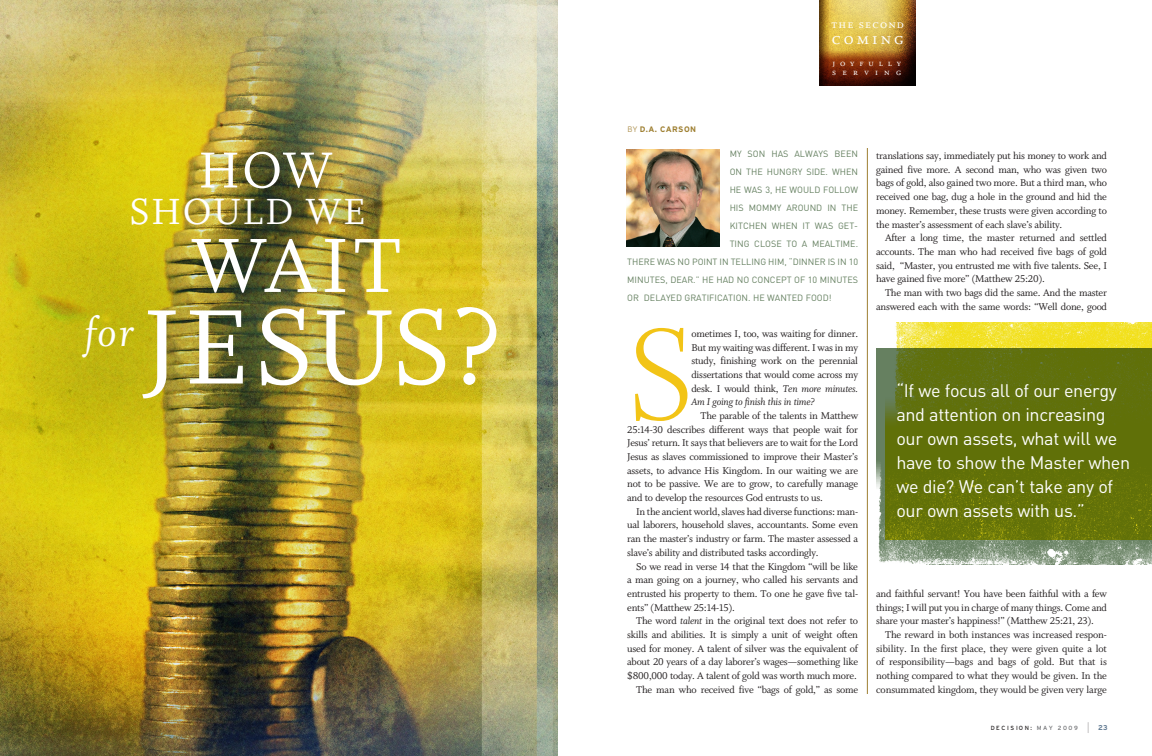
<style>
.page{position:relative;width:1152px;height:756px;background:#fff}
.page>*{position:absolute;margin:0;border:0;box-sizing:border-box;transform-origin:0 0}
.Body_Copy{font:300 138.5px "Whitman Display";color:#f2c417}
.t1{font:118.6px "Whitman Small Caps LF";letter-spacing:.03em;color:#fff}
.t2{font:86px "Whitman Small Caps LF";color:#fff}
.t3{font:56.6px "Whitman Small Caps LF";color:#fff}
.t4{font:45px "Whitman Italic Os F";color:#fff}
.t5{font:40.7px "Whitman Small Caps LF";letter-spacing:.05em;color:#fff}
.Body_Copy-2{font:18px/24px "DINOT";letter-spacing:-.02em;color:#fff}
.t6{font:18px "Whitman Small Caps LF";color:#fff}
.t7{font:12.9px "Whitman Small Caps LF";color:#fff}
.Body_Copy-3{font:11px/13.7px "Whitman Roman LF";letter-spacing:-.02em;color:#231f20;text-align:justify}
.t8{font:9.7px "Whitman Small Caps LF";letter-spacing:.575em;color:#fff}
.Body_Copy-4{font:9px "DIN";color:#658060}
.t9{font:700 8px "Interstate";letter-spacing:.05em;color:#9e7f31}
.t10{font:6px "Interstate";letter-spacing:.25em;color:#231f20}
.s1{font-weight:300;color:#af9353}
.s2{font-family:"Whitman Italic LF"}
.s3{color:#6c6d70}
.s4{font-weight:100;font-size:11px}
.s5{font-weight:700;font-size:7px;color:#637c93}
</style>
<div class="page">
<img style="left:0;top:0;width:558px;height:756px">
<hr style="left:867px;top:148px;width:1px;height:546px;background:#9e7f31">
<img style="left:626px;top:150px;width:94px;height:97px">
<img style="left:895px;top:323px;width:257px;height:25px">
<img style="left:877px;top:348px;width:275px;height:217px">
<div style="left:819px;top:0;width:98px;height:87px;background:#231f20;opacity:.75"></div>
<svg style="left:820px;top:50px;width:96px;height:36px;background:#63280b"></svg>
<p class="t3" style="left:199px;top:140px;width:135px">how</p>
<p class="t5" style="left:130px;top:190px;width:237px">should we</p>
<p class="t2" style="left:192px;top:220px;width:211px">wait</p>
<p class="t1" style="left:142px;top:284px;width:360px">jesus?</p>
<p class="t4" style="left:85px;top:308px;width:51px">for</p>
<p class="t9" style="left:627px;top:125px;width:70px"><span class="s1">by</span> D.A. CARSON</p>
<p class="t7" style="left:832px;top:17px;width:74px">the second</p>
<p class="t6" style="left:832px;top:29px;width:74px">coming</p>
<p class="t8" style="left:833px;top:58px;width:70px">joyfully</p>
<p class="t8" style="left:832px;top:67px;width:71px">serving</p>
<p class="Body_Copy-4" style="left:730px;top:148px;width:130px">MY SON HAS ALWAYS BEEN</p>
<p class="Body_Copy-4" style="left:730px;top:166px;width:130px">ON THE HUNGRY SIDE. WHEN</p>
<p class="Body_Copy-4" style="left:730px;top:184px;width:130px">HE WAS 3, HE WOULD FOLLOW</p>
<p class="Body_Copy-4" style="left:730px;top:202px;width:130px">HIS MOMMY AROUND IN THE</p>
<p class="Body_Copy-4" style="left:730px;top:220px;width:130px">KITCHEN WHEN IT WAS GET-</p>
<p class="Body_Copy-4" style="left:730px;top:238px;width:130px">TING CLOSE TO A M EALTIM E.</p>
<p class="Body_Copy-4" style="left:627px;top:256px;width:232px">THERE WAS NO POINT IN TELLING HIM, “DINNER IS IN 10</p>
<p class="Body_Copy-4" style="left:627px;top:274px;width:232px">M INUTES, DEAR.” H E HAD NO CONCEPT OF 10 M INUTES</p>
<p class="Body_Copy-4" style="left:627px;top:292px;width:206px">OR DELAYED GRATIFICATION. H E WANTED FOOD!</p>
<p class="Body_Copy" style="left:627px;top:299px;width:69px">S</p>
<p class="Body_Copy-3" style="left:691px;top:327px;width:168px">ometimes I, too, was waiting for dinner.<br>But my waiting was different. I was in my study, finishing work on the perennial dissertations that would come across my desk. I would think, <span class="s2">Ten more minutes.<br>Am I going to finish this in time?</span></p>
<p class="Body_Copy-3" style="left:627px;top:410px;width:232px;text-indent:73px">The parable of the talents in Matthew 25:14-30 describes different ways that people wait for Jesus’ return. It says that believers are to wait for the Lord Jesus as slaves commissioned to improve their Master’s assets, to advance His Kingdom. In our waiting we are not to be passive. We are to grow, to carefully manage and to develop the resources God entrusts to us.</p>
<p class="Body_Copy-3" style="left:627px;top:505px;width:232px;text-indent:9px">In the ancient world, slaves had diverse functions: man&shy;ual laborers, household slaves, accountants. Some even ran the master’s industry or farm. The master assessed a slave’s ability and distributed tasks accordingly.</p>
<p class="Body_Copy-3" style="left:627px;top:560px;width:232px;text-indent:9px">So we read in verse 14 that the Kingdom “will be like a man going on a journey, who called his servants and entrusted his property to them. To one he gave five tal&shy;ents” (Matthew 25:14-15).</p>
<p class="Body_Copy-3" style="left:627px;top:615px;width:233px;text-indent:9px">The word <span class="s2">talent</span> in the original text does not refer to skills and abilities. It is simply a unit of weight often used for money. A talent of silver was the equivalent of about 20 years of a day laborer’s wages—something like $800,000 today. A talent of gold was worth much more.</p>
<p class="Body_Copy-3" style="left:636px;top:683px;width:223px">The man who received five “bags of gold,” as some</p>
<p class="Body_Copy-3" style="left:876px;top:150px;width:232px">translations say, immediately put his money to work and gained five more. A second man, who was given two bags of gold, also gained two more. But a third man, who received one bag, dug a hole in the ground and hid the money. Remember, these trusts were given according to the master’s assessment of each slave’s ability.</p>
<p class="Body_Copy-3" style="left:876px;top:232px;width:232px;text-indent:9px">After a long time, the master returned and settled accounts. The man who had received five bags of gold said, “Master, you entrusted me with five talents. See, I have gained five more” (Matthew 25:20).</p>
<p class="Body_Copy-3" style="left:876px;top:286px;width:232px;text-align:right">The man with two bags did the same. And the master answered each with the same words: “Well done, good</p>
<p class="Body_Copy-2" style="left:896px;top:378px;width:235px">“If we focus all of our energy and attention on increasing our own assets, what will we have to show the Master when we die? We can’t take any of our own assets with us.”</p>
<p class="Body_Copy-3" style="left:876px;top:587px;width:232px">and faithful servant! You have been faithful with a few things; I will put you in charge of many things. Come and share your master’s happiness!” (Matthew 25:21, 23).</p>
<p class="Body_Copy-3" style="left:876px;top:628px;width:232px;text-indent:9px">The reward in both instances was increased respon&shy;sibility. In the first place, they were given quite a lot of responsibility—bags and bags of gold. But that is nothing compared to what they would be given. In the consummated kingdom, they would be given very large</p>
<p class="t10" style="left:991px;top:724px;width:119px">DECISION: <span class="s3">MAY 2009</span> <span class="s4">|</span> <span class="s5">23</span></p>
</div>
